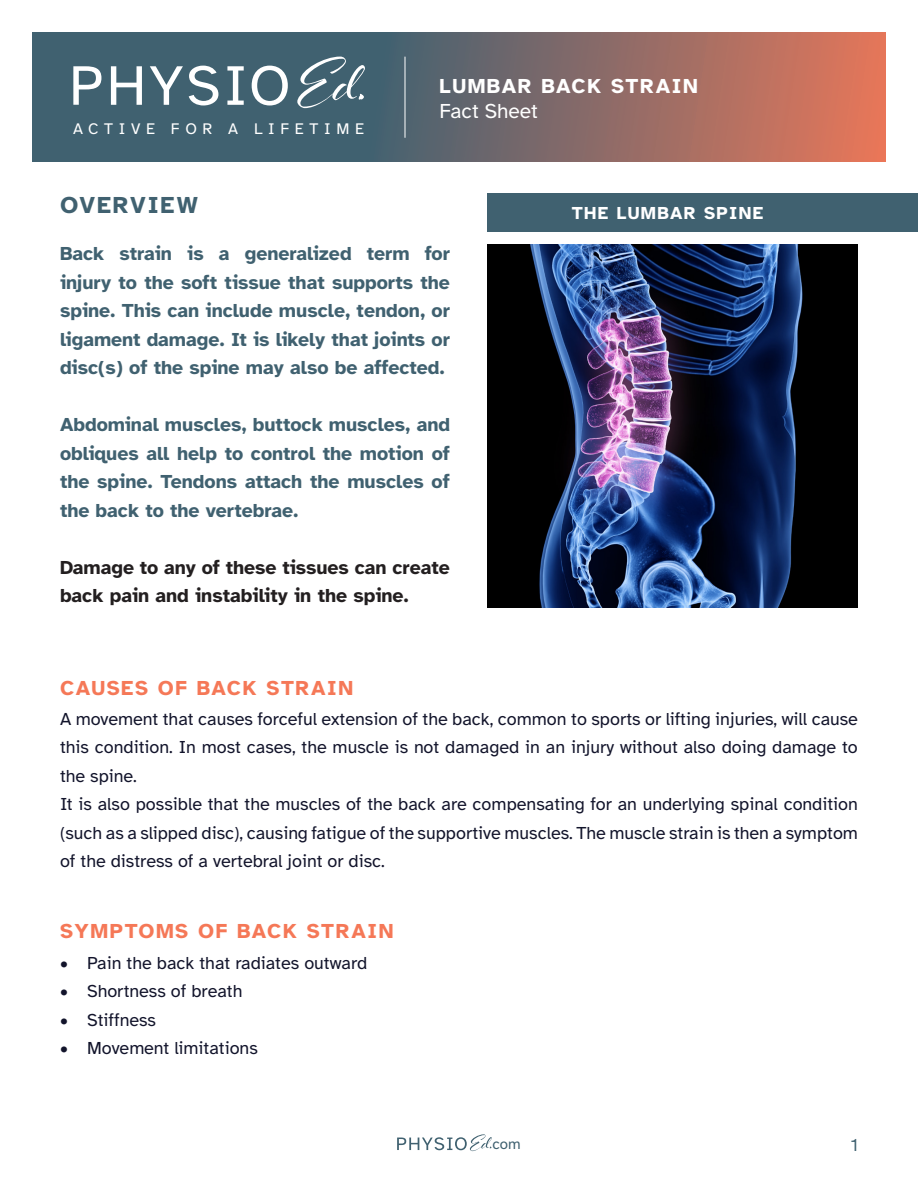
<style>
.page{position:relative;width:918px;height:1188px;background:#fff}
.page>*{position:absolute;margin:0;border:0;box-sizing:border-box;transform-origin:0 0}
.t1{font:57.6px "Atkinson Hyperlegible";letter-spacing:.05em;color:#fff}
.t2{font:700 24px "Atkinson Hyperlegible";letter-spacing:.075em;color:#406170}
.t3{font:700 21px "Atkinson Hyperlegible";letter-spacing:.075em;color:#f57857}
.t4{font:700 21px "Atkinson Hyperlegible";letter-spacing:.075em;color:#fff}
.t5{font:21px "Atkinson Hyperlegible";color:#fff}
.t6{font:700 19.5px/28.5px "Atkinson Hyperlegible";color:#406170;text-align:justify}
.t7{font:700 19.5px/28.5px "Atkinson Hyperlegible";color:#231f20}
.t8{font:18px/28.5px "Atkinson Hyperlegible";color:#12142b;text-align:justify}
.t9{font:700 18px "Atkinson Hyperlegible";letter-spacing:.075em;color:#fff}
.t10{font:18px "Atkinson Hyperlegible";color:#406170}
.t11{font:15.9px "Atkinson Hyperlegible";letter-spacing:.355em;color:#fff}
.t12{font:15px "Atkinson Hyperlegible";color:#406170}
</style>
<div class="page">
<svg style="left:32px;top:32px;width:854px;height:130px;background:#746769"></svg>
<svg style="left:297px;top:57px;width:68px;height:51px;background:#647f8b"></svg>
<hr style="left:405px;top:57px;width:1px;height:80px;background:#fff">
<svg style="left:397px;top:1134px;width:95px;height:17px"></svg>
<div style="left:488px;top:194px;width:430px;height:38px;background:#406170"></div>
<img style="left:488px;top:245px;width:370px;height:363px">
<h1 class="t1" style="left:69px;top:54px;width:223px">PHYSIO</h1>
<p class="t11" style="left:73px;top:120px;width:293px">ACTIVE FOR A LIFETIME</p>
<p class="t4" style="left:440px;top:74px;width:260px">LUMBAR BACK STRAIN</p>
<p class="t5" style="left:440px;top:100px;width:100px">Fact Sheet</p>
<p class="t2" style="left:60px;top:191px;width:139px">OVERVIEW</p>
<p class="t9" style="left:572px;top:202px;width:193px">THE LUMBAR SPINE</p>
<p class="t6" style="left:60px;top:239px;width:392px">Back strain is a generalized term for injury to the soft tissue that supports the spine. This can include muscle, tendon, or ligament damage. It is likely that joints or disc(s) of the spine may also be affected.</p>
<p class="t6" style="left:60px;top:410px;width:392px">Abdominal muscles, buttock muscles, and obliques all help to control the motion of the spine. Tendons attach the muscles of the back to the vertebrae.</p>
<p class="t7" style="left:60px;top:553px;width:392px">Damage to any of these tissues can create back pain and instability in the spine.</p>
<p class="t3" style="left:60px;top:676px;width:295px">CAUSES OF BACK STRAIN</p>
<p class="t8" style="left:60px;top:705px;width:799px">A movement that causes forceful extension of the back, common to sports or lifting injuries, will cause this condition. In most cases, the muscle is not damaged in an injury without also doing damage to the spine.</p>
<p class="t8" style="left:60px;top:790px;width:800px">It is also possible that the muscles of the back are compensating for an underlying spinal condition (such as a slipped disc), causing fatigue of the supportive muscles. The muscle strain is then a symptom of the distress of a vertebral joint or disc.</p>
<p class="t3" style="left:60px;top:919px;width:335px">SYMPTOMS OF BACK STRAIN</p>
<p class="t8" style="left:60px;top:949px;width:309px">• Pain the back that radiates outward</p>
<p class="t8" style="left:60px;top:977px;width:184px">• Shortness of breath</p>
<p class="t8" style="left:60px;top:1006px;width:98px">• Stiffness</p>
<p class="t8" style="left:60px;top:1034px;width:199px">• Movement limitations</p>
<p class="t12" style="left:492px;top:1135px;width:30px">com</p>
<p class="t10" style="left:851px;top:1135px;width:9px">1</p>
</div>
